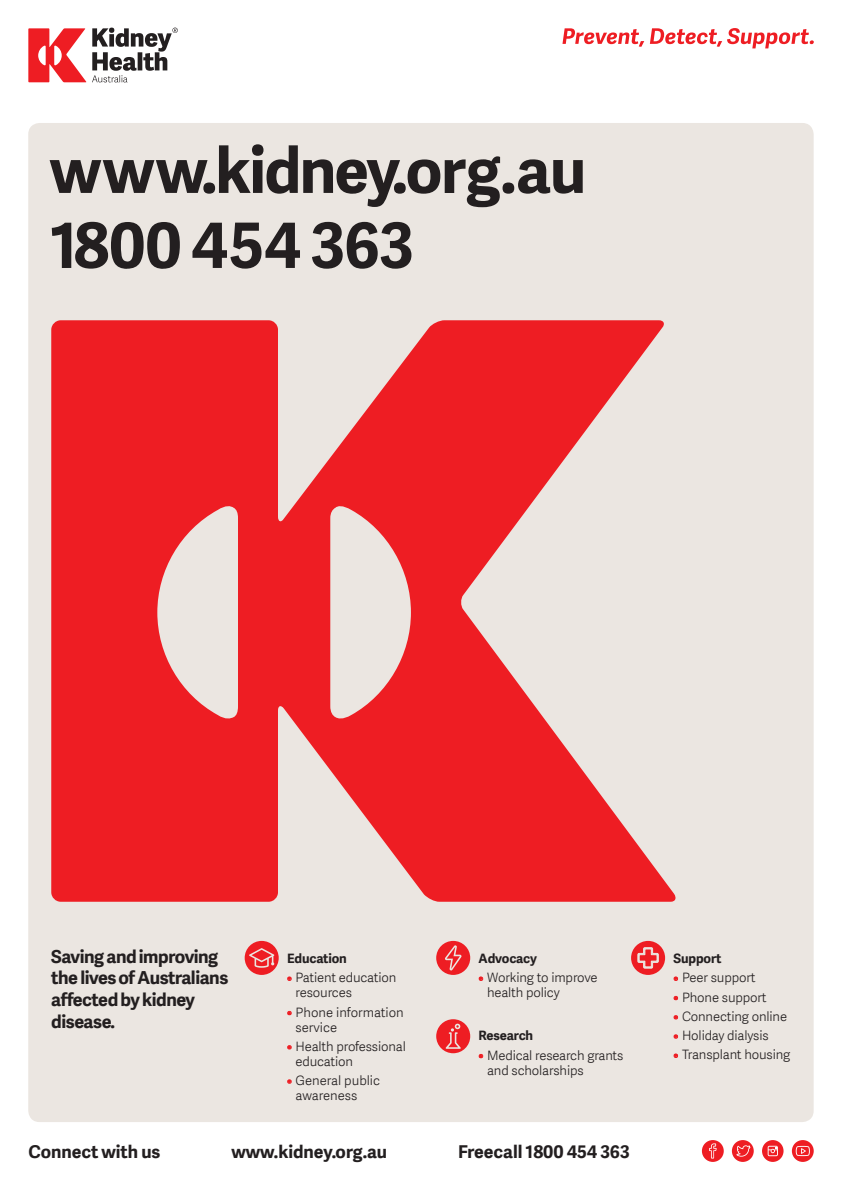
<style>
.page{position:relative;width:842px;height:1191px;background:#fff}
.page>*{position:absolute;margin:0;border:0;box-sizing:border-box;transform-origin:0 0}
.t1{font:700 63px "Adelle Sans";letter-spacing:-.025em;color:#231f20}
.t2{font:700 62.5px "Adelle Sans";letter-spacing:-.005em;color:#231f20}
.t3{font:700 18px/21.6px "Adelle Sans";letter-spacing:-.025em;color:#231f20}
.t4{font:700 17.7px "Adelle Sans";color:#231f20}
.t5{font:700 17.5px "Adelle Sans";color:#231f20}
.t6{font:300 13px/15px "Adelle Sans";letter-spacing:-.01em;color:#231f20}
.t7{font:700 13px "Adelle Sans";letter-spacing:-.01em;color:#231f20}
.s1{color:#ee1d23}
.s2{font-size:17.7px}
</style>
<div class="page">
<svg style="left:562px;top:28px;width:252px;height:20px"></svg>
<div style="left:702px;top:1140px;width:22px;height:21px;background:#ee1d23;border-radius:50%"></div>
<svg style="left:709px;top:1143px;width:8px;height:15px"></svg>
<div style="left:732px;top:1140px;width:22px;height:21px;background:#ee1d23;border-radius:50%"></div>
<svg style="left:736px;top:1145px;width:14px;height:11px"></svg>
<div style="left:762px;top:1140px;width:21px;height:21px;background:#ee1d23;border-radius:50%"></div>
<svg style="left:768px;top:1145px;width:10px;height:11px"></svg>
<div style="left:792px;top:1140px;width:22px;height:21px;background:#ee1d23;border-radius:50%"></div>
<svg style="left:796px;top:1145px;width:14px;height:11px"></svg>
<div style="left:28px;top:123px;width:786px;height:999px;background:#ebe6e1;border-radius:11px"></div>
<svg style="left:28px;top:28px;width:58px;height:54px"></svg>
<svg style="left:92px;top:28px;width:86px;height:54px"></svg>
<svg style="left:51px;top:320px;width:625px;height:581px;fill:#ee1d23"></svg>
<svg style="left:287px;top:976px;width:5px;height:5px"></svg>
<svg style="left:287px;top:1010px;width:5px;height:6px"></svg>
<svg style="left:287px;top:1045px;width:5px;height:5px"></svg>
<svg style="left:287px;top:1079px;width:5px;height:5px"></svg>
<svg style="left:478px;top:976px;width:6px;height:5px"></svg>
<svg style="left:673px;top:976px;width:6px;height:5px"></svg>
<svg style="left:673px;top:995px;width:5px;height:6px"></svg>
<svg style="left:673px;top:1015px;width:6px;height:5px"></svg>
<svg style="left:673px;top:1034px;width:6px;height:5px"></svg>
<svg style="left:673px;top:1053px;width:5px;height:5px"></svg>
<div style="left:631px;top:941px;width:34px;height:34px;background:#ee1d23;border-radius:50%"></div>
<svg style="left:637px;top:947px;width:22px;height:21px"></svg>
<div style="left:436px;top:1019px;width:34px;height:34px;background:#ee1d23;border-radius:50%"></div>
<svg style="left:446px;top:1023px;width:15px;height:25px"></svg>
<svg style="left:478px;top:1054px;width:6px;height:5px"></svg>
<div style="left:436px;top:941px;width:34px;height:34px;background:#ee1d23;border-radius:50%"></div>
<svg style="left:445px;top:945px;width:17px;height:25px"></svg>
<div style="left:245px;top:941px;width:34px;height:34px;background:#ee1d23;border-radius:50%"></div>
<svg style="left:249px;top:948px;width:25px;height:19px"></svg>
<p class="t1" style="left:50px;top:134px;width:538px">www.kidney.org.au</p>
<p class="t2" style="left:50px;top:209px;width:366px">1800454 363</p>
<p class="t3" style="left:51px;top:945px;width:179px">Saving and improving the lives of Australians affected by kidney disease.</p>
<p class="t7" style="left:287px;top:951px;width:61px">Education</p>
<p class="t6" style="left:296px;top:970px;width:102px;text-indent:-9px"><span class="s1">•</span> Patient education resources</p>
<p class="t6" style="left:296px;top:1004px;width:110px;text-indent:-9px"><span class="s1">•</span> Phone information service</p>
<p class="t6" style="left:296px;top:1039px;width:112px;text-indent:-9px"><span class="s1">•</span> Health professional education</p>
<p class="t6" style="left:296px;top:1073px;width:86px;text-indent:-9px"><span class="s1">•</span> General public awareness</p>
<p class="t7" style="left:479px;top:951px;width:60px">Advocacy</p>
<p class="t6" style="left:487px;top:970px;width:112px;text-indent:-9px"><span class="s1">•</span> Working to improve health policy</p>
<p class="t7" style="left:479px;top:1028px;width:56px">Research</p>
<p class="t6" style="left:487px;top:1047px;width:138px;text-indent:-9px"><span class="s1">•</span> Medical research grants and scholarships</p>
<p class="t4" style="left:28px;top:1141px;width:134px">Connect with us</p>
<p class="t4" style="left:231px;top:1141px;width:157px">www.kidney.org.au</p>
<p class="t5" style="left:458px;top:1141px;width:173px"><span class="s2">Freecall</span> 1800 454 363</p>
<p class="t7" style="left:673px;top:951px;width:49px">Support</p>
<p class="t6" style="left:673px;top:970px;width:84px"><span class="s1">•</span> Peer support</p>
<p class="t6" style="left:673px;top:989px;width:95px"><span class="s1">•</span> Phone support</p>
<p class="t6" style="left:673px;top:1009px;width:115px"><span class="s1">•</span> Connecting online</p>
<p class="t6" style="left:673px;top:1028px;width:97px"><span class="s1">•</span> Holiday dialysis</p>
<p class="t6" style="left:673px;top:1047px;width:118px"><span class="s1">•</span> Transplant housing</p>
</div>
